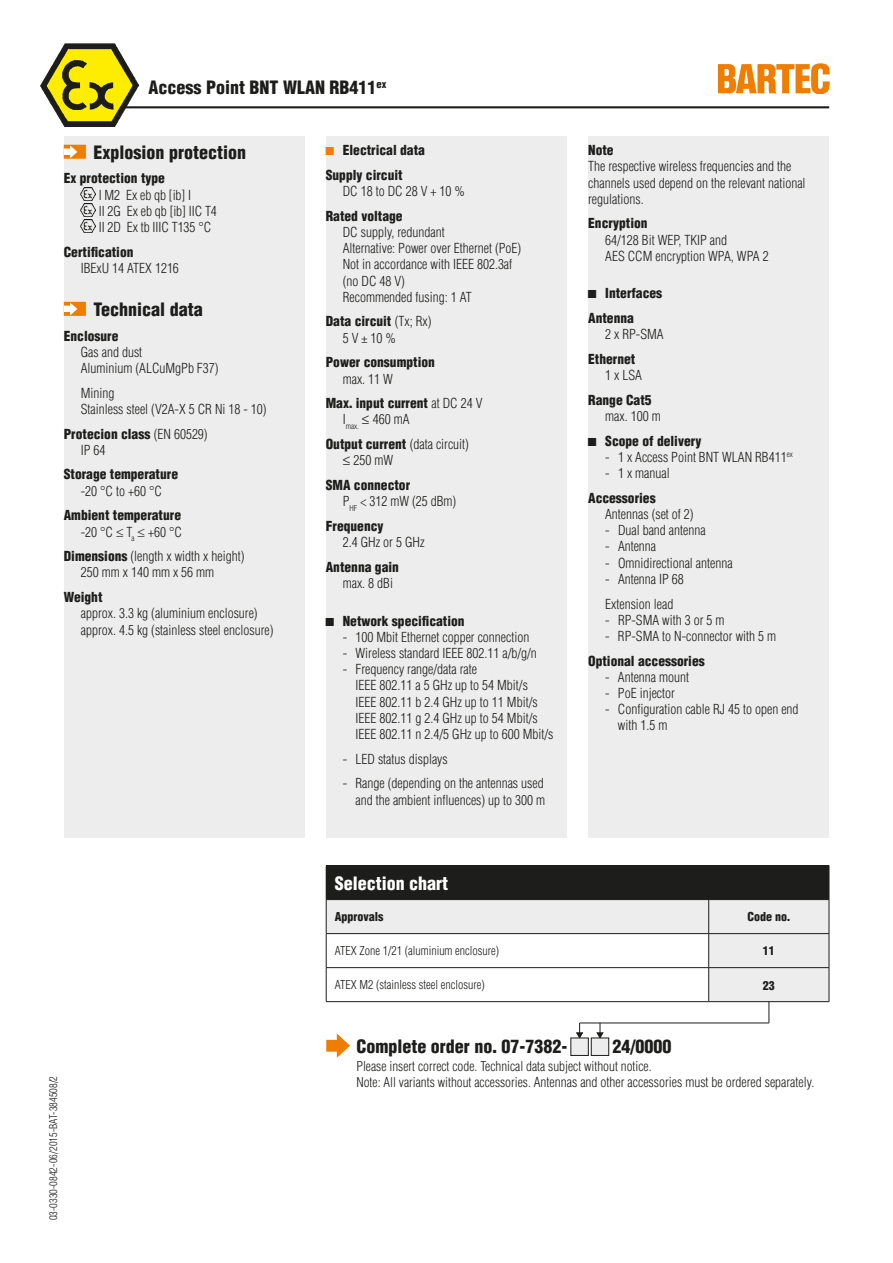
<style>
.page{position:relative;width:893px;height:1263px;background:#fff}
.page>*{position:absolute;margin:0;border:0;box-sizing:border-box;transform-origin:0 0}
.t1{font:900 condensed 18px "Helvetica";color:#1d1d1b}
.t2{font:900 condensed 18px "Helvetica";color:#fff}
.t3{font:300 condensed 13.5px/16.2px "Helvetica";color:#1d1d1b}
.t4{font:900 condensed 13.5px/24.8px "Helvetica";color:#1d1d1b}
.t5{font:300 condensed 13.2px "Helvetica";color:#1d1d1b}
.t6{font:300 condensed 12px "Helvetica";color:#1d1d1b}
.t7{font:900 condensed 12px "Helvetica";color:#1d1d1b}
.t8{font:300 condensed 10.5px "Helvetica";color:#1d1d1b}
.s1{font-weight:300}
.s2{font-weight:900}
.s3{font-size:13.2px}
</style>
<div class="page">
<hr style="left:121px;top:106px;width:708px;height:2px;background:#1d1d1b">
<img style="left:41px;top:44px;width:98px;height:83px">
<div style="left:64px;top:136px;width:241px;height:702px;background:#ededed"></div>
<hr style="left:769px;top:980px;width:1px;height:43px;background:#1d1d1b">
<div style="left:326px;top:1040px;width:16px;height:12px;background:#ef7d00;border:2px solid #ef7d00"></div>
<svg style="left:336px;top:1033px;width:14px;height:25px"></svg>
<hr style="left:580px;top:1023px;width:189px;height:1px;background:#1d1d1b">
<svg style="left:597px;top:1023px;width:6px;height:15px"></svg>
<svg style="left:577px;top:1023px;width:5px;height:15px"></svg>
<div style="left:326px;top:865px;width:503px;height:34px;background:#1d1d1b"></div>
<div style="left:327px;top:900px;width:502px;height:101px;background:#ededed"></div>
<svg style="left:327px;top:934px;width:381px;height:67px"></svg>
<hr style="left:829px;top:866px;width:1px;height:33px;background:#1d1d1b">
<hr style="left:326px;top:899px;width:383px;height:1px;background:#1d1d1b">
<hr style="left:326px;top:900px;width:1px;height:33px;background:#1d1d1b">
<hr style="left:709px;top:899px;width:120px;height:1px;background:#1d1d1b">
<hr style="left:708px;top:900px;width:1px;height:33px;background:#1d1d1b">
<hr style="left:829px;top:900px;width:1px;height:33px;background:#1d1d1b">
<hr style="left:326px;top:933px;width:383px;height:1px;background:#1d1d1b">
<hr style="left:326px;top:934px;width:1px;height:33px;background:#1d1d1b">
<hr style="left:709px;top:933px;width:120px;height:1px;background:#1d1d1b">
<hr style="left:708px;top:934px;width:1px;height:33px;background:#1d1d1b">
<hr style="left:829px;top:934px;width:1px;height:33px;background:#1d1d1b">
<hr style="left:326px;top:967px;width:383px;height:1px;background:#1d1d1b">
<hr style="left:326px;top:968px;width:1px;height:33px;background:#1d1d1b">
<hr style="left:709px;top:967px;width:120px;height:1px;background:#1d1d1b">
<hr style="left:708px;top:968px;width:1px;height:33px;background:#1d1d1b">
<hr style="left:829px;top:968px;width:1px;height:33px;background:#1d1d1b">
<hr style="left:326px;top:1001px;width:383px;height:1px;background:#1d1d1b">
<hr style="left:709px;top:1001px;width:120px;height:1px;background:#1d1d1b">
<div style="left:591px;top:1038px;width:18px;height:17px;background:#ededed"></div>
<div style="left:591px;top:1038px;width:18px;height:18px;border:1px solid #1d1d1b"></div>
<div style="left:571px;top:1038px;width:17px;height:17px;background:#ededed"></div>
<div style="left:64px;top:145px;width:22px;height:14px;background:#ef7d00;border:2px solid #ef7d00"></div>
<svg style="left:64px;top:149px;width:5px;height:6px"></svg>
<svg style="left:69px;top:144px;width:9px;height:15px"></svg>
<img style="left:81px;top:187px;width:15px;height:13px">
<img style="left:81px;top:204px;width:15px;height:13px">
<img style="left:81px;top:220px;width:15px;height:13px">
<div style="left:64px;top:302px;width:22px;height:14px;background:#ef7d00;border:2px solid #ef7d00"></div>
<div style="left:64px;top:306px;width:8px;height:6px;background:#fff"></div>
<svg style="left:69px;top:301px;width:9px;height:15px"></svg>
<div style="left:326px;top:136px;width:241px;height:702px;background:#ededed"></div>
<div style="left:588px;top:136px;width:241px;height:702px;background:#ededed"></div>
<img style="left:718px;top:64px;width:111px;height:30px">
<h1 class="t1" style="left:149px;top:76px;width:239px">Access Point BNT WLAN RB411<sup>ex</sup></h1>
<h1 class="t1" style="left:94px;top:141px;width:154px">Explosion protection</h1>
<p class="t4" style="left:64px;top:166px;width:103px">Ex protection type</p>
<p class="t3" style="left:99px;top:187px;width:120px">I M2 Ex eb qb [ib] I<br>II 2G Ex eb qb [ib] IIC T4<br>II 2D Ex tb IIIC T135 °C</p>
<p class="t4" style="left:64px;top:239px;width:71px">Certification</p>
<p class="t3" style="left:81px;top:260px;width:100px">IBExU 14 ATEX 1216</p>
<h1 class="t1" style="left:94px;top:298px;width:111px">Technical data</h1>
<p class="t4" style="left:64px;top:323px;width:56px">Enclosure</p>
<p class="t3" style="left:81px;top:344px;width:139px">Gas and dust<br>Aluminium (ALCuMgPb F37)</p>
<p class="t3" style="left:81px;top:385px;width:187px">Mining<br>Stainless steel (V2A-X 5 CR Ni 18 - 10)</p>
<p class="t4" style="left:81px;top:425px;width:128px;line-height:16.2px;text-indent:-17px">Protecion class <span class="s1">(EN 60529)<br>IP 64</span></p>
<p class="t4" style="left:64px;top:462px;width:116px">Storage temperature</p>
<p class="t3" style="left:81px;top:483px;width:83px">-20 °C to +60 °C</p>
<p class="t4" style="left:64px;top:507px;width:120px;line-height:16.2px;text-align:right">Ambient temperature <span class="s1">-20 °C</span> ≤ <span class="s1">T</span><sub>a</sub> ≤ <span class="s1">+60 °C</span></p>
<p class="t3" style="left:81px;top:548px;width:165px;text-indent:-17px"><span class="s2">Dimensions</span> (length x width x height)<br>250 mm x 140 mm x 56 mm</p>
<p class="t4" style="left:64px;top:585px;width:40px">Weight</p>
<p class="t3" style="left:81px;top:605px;width:194px">approx. 3.3 kg (aluminium enclosure) approx. 4.5 kg (stainless steel enclosure)</p>
<p class="t4" style="left:326px;top:138px;width:101px;text-indent:17px">Electrical data<br>Supply circuit</p>
<p class="t3" style="left:343px;top:183px;width:124px">DC 18 to DC 28 V + 10 %</p>
<p class="t4" style="left:326px;top:203px;width:78px">Rated voltage</p>
<p class="t3" style="left:343px;top:224px;width:180px">DC supply, redundant<br>Alternative: Power over Ethernet (PoE)<br>Not in accordance with IEEE 802.3af (no DC 48 V)<br>Recommended fusing: 1 AT</p>
<p class="t3" style="left:343px;top:313px;width:90px;text-indent:-17px"><span class="s2">Data circuit</span> (Tx; Rx)<br>5 V ± 10 %</p>
<p class="t4" style="left:326px;top:350px;width:111px">Power consumption</p>
<p class="t4" style="left:326px;top:366px;width:158px;text-indent:17px"><span class="s1">max. 11 W<br></span>Max. input current <span class="s1">at DC 24 V</span></p>
<p class="t3" style="left:326px;top:407px;width:145px;line-height:24.8px;text-indent:17px">I<sub>max.</sub> ≤ 460 mA<br><span class="s2">Output current</span> (data circuit)</p>
<p class="t4" style="left:326px;top:448px;width:86px;text-align:center">≤ <span class="s1">250 mW<br></span>SMA connector</p>
<p class="t3" style="left:326px;top:489px;width:132px;line-height:24.8px;text-indent:17px">P<sub>HF</sub> &lt; 312 mW (25 dBm)<br><span class="s2">Frequency</span></p>
<p class="t3" style="left:343px;top:534px;width:83px">2.4 GHz or 5 GHz</p>
<p class="t4" style="left:326px;top:554px;width:75px">Antenna gain</p>
<p class="t3" style="left:343px;top:575px;width:52px">max. 8 dBi</p>
<p class="t4" style="left:343px;top:608px;width:123px">Network specification</p>
<p class="t3" style="left:343px;top:629px;width:188px">- 100 Mbit Ethernet copper connection</p>
<p class="t3" style="left:343px;top:645px;width:196px">- Wireless standard IEEE 802.11 a/b/g/n</p>
<p class="t3" style="left:356px;top:661px;width:199px;text-indent:-13px">- Frequency range/data rate<br>IEEE 802.11 a 5 GHz up to 54 Mbit/s<br>IEEE 802.11 b 2.4 GHz up to 11 Mbit/s IEEE 802.11 g 2.4 GHz up to 54 Mbit/s IEEE 802.11 n 2.4/5 GHz up to 600 Mbit/s</p>
<p class="t3" style="left:343px;top:751px;width:106px">- LED status displays</p>
<p class="t3" style="left:343px;top:775px;width:204px;text-align:right">- Range (depending on the antennas used and the ambient influences) up to 300 m</p>
<p class="t4" style="left:588px;top:138px;width:27px">Note</p>
<p class="t3" style="left:588px;top:158px;width:219px">The respective wireless frequencies and the channels used depend on the relevant national regulations.</p>
<p class="t4" style="left:588px;top:211px;width:61px">Encryption</p>
<p class="t3" style="left:605px;top:232px;width:165px">64/128 Bit WEP, TKIP and<br>AES CCM encryption WPA, WPA 2</p>
<p class="t4" style="left:588px;top:281px;width:75px;text-indent:17px">Interfaces<br>Antenna</p>
<p class="t3" style="left:605px;top:326px;width:60px">2 x RP-SMA</p>
<p class="t4" style="left:588px;top:346px;width:49px">Ethernet</p>
<p class="t3" style="left:605px;top:367px;width:38px">1 x LSA</p>
<p class="t4" style="left:588px;top:387px;width:65px">Range Cat5</p>
<p class="t3" style="left:605px;top:408px;width:57px">max. 100 m</p>
<p class="t4" style="left:605px;top:428px;width:98px">Scope of delivery</p>
<p class="t3" style="left:605px;top:449px;width:189px">- 1 x Access Point BNT WLAN RB411<sup>ex</sup></p>
<p class="t3" style="left:605px;top:465px;width:66px">- 1 x manual</p>
<p class="t4" style="left:588px;top:485px;width:69px">Accessories</p>
<p class="t3" style="left:605px;top:506px;width:90px">Antennas (set of 2)</p>
<p class="t3" style="left:605px;top:522px;width:102px">- Dual band antenna</p>
<p class="t3" style="left:605px;top:538px;width:52px">- Antenna</p>
<p class="t3" style="left:605px;top:554px;width:129px">- Omnidirectional antenna</p>
<p class="t3" style="left:605px;top:566px;width:80px;line-height:24.8px">- Antenna IP 68<br>Extension lead</p>
<p class="t3" style="left:605px;top:612px;width:121px">- RP-SMA with 3 or 5 m</p>
<p class="t3" style="left:605px;top:628px;width:172px">- RP-SMA to N-connector with 5 m</p>
<p class="t4" style="left:588px;top:648px;width:118px">Optional accessories</p>
<p class="t3" style="left:605px;top:669px;width:85px">- Antenna mount</p>
<p class="t3" style="left:605px;top:685px;width:71px">- PoE injector</p>
<p class="t3" style="left:618px;top:701px;width:182px;text-indent:-13px">- Configuration cable RJ 45 to open end with 1.5 m</p>
<p class="t8" style="left:47px;top:1220px;width:146px;rotate:-90deg">03-0330-0842-06/2015-BAT-384508/2</p>
<h1 class="t2" style="left:335px;top:872px;width:115px">Selection chart</h1>
<p class="t7" style="left:335px;top:909px;width:50px">Approvals</p>
<p class="t7" style="left:747px;top:909px;width:44px">Code no.</p>
<p class="t6" style="left:335px;top:944px;width:166px">ATEX Zone 1/21 (aluminium enclosure)</p>
<p class="t7" style="left:763px;top:943px;width:13px">11</p>
<p class="t6" style="left:335px;top:978px;width:151px">ATEX M2 (stainless steel enclosure)</p>
<p class="t7" style="left:763px;top:978px;width:13px">23</p>
<h1 class="t1" style="left:356px;top:1035px;width:212px">Complete order no. 07-7382-</h1>
<h1 class="t1" style="left:612px;top:1035px;width:61px">24/0000</h1>
<p class="t5" style="left:356px;top:1058px;width:297px">Please insert correct code. Technical data subject without notice.</p>
<p class="t3" style="left:356px;top:1074px;width:459px"><span class="s3">Note: All variants without accessories.</span> Antennas and other accessories must be ordered separately.</p>
</div>
